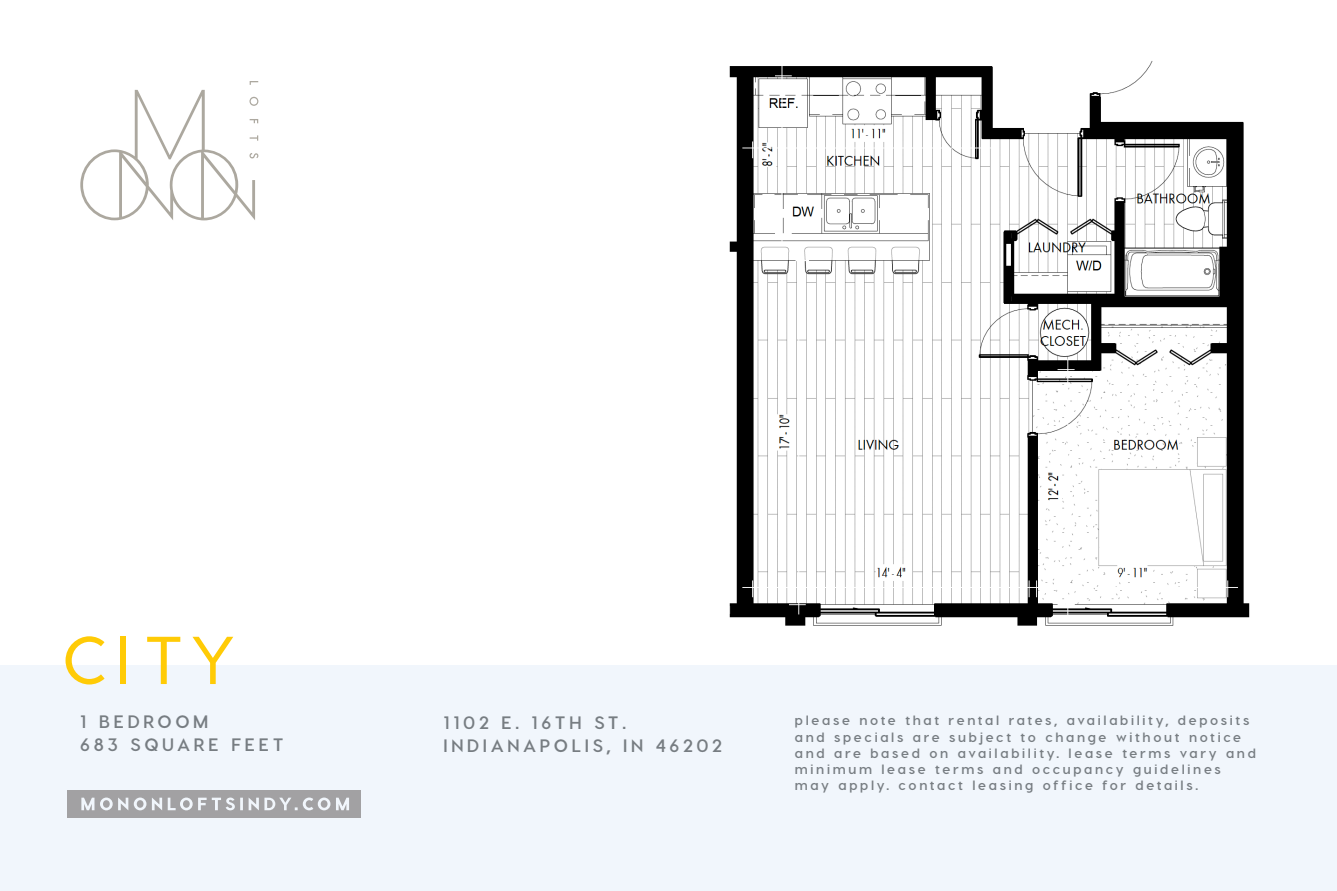
<style>
.page{position:relative;width:1337px;height:891px;background:#fff}
.page>*{position:absolute;margin:0;border:0;box-sizing:border-box;transform-origin:0 0}
.t1{font:600 67.5px "Visby CF";color:#ffcb06}
.t2{font:700 18px "Visby CF";letter-spacing:.2em;color:#777d82}
.t3{font:700 13.5px/16.2px "Visby CF";letter-spacing:.2em;color:#777d82}
</style>
<div class="page">
<img style="left:729px;top:61px;width:521px;height:565px">
<div style="left:0;top:665px;width:1336px;height:226px;background:#f1f6fc"></div>
<div style="left:67px;top:790px;width:293px;height:28px;background:#a2a1a3"></div>
<svg style="left:81px;top:798px;width:268px;height:12px"></svg>
<svg style="left:80px;top:81px;width:178px;height:139px"></svg>
<p class="t1" style="left:62px;top:620px;width:174px">CITY</p>
<p class="t2" style="left:80px;top:711px;width:130px">1 BEDROOM</p>
<p class="t2" style="left:80px;top:733px;width:205px">683 SQUARE FEET</p>
<p class="t2" style="left:443px;top:712px;width:184px">1102 E. 16TH ST.</p>
<p class="t2" style="left:443px;top:734px;width:280px">INDIANAPOLIS, IN 46202</p>
<p class="t3" style="left:795px;top:712px;width:462px">please note that rental rates, availability, deposits and specials are subject to change without notice and are based on availability. lease terms vary and minimum lease terms and occupancy guidelines may apply. contact leasing office for details.</p>
</div>
